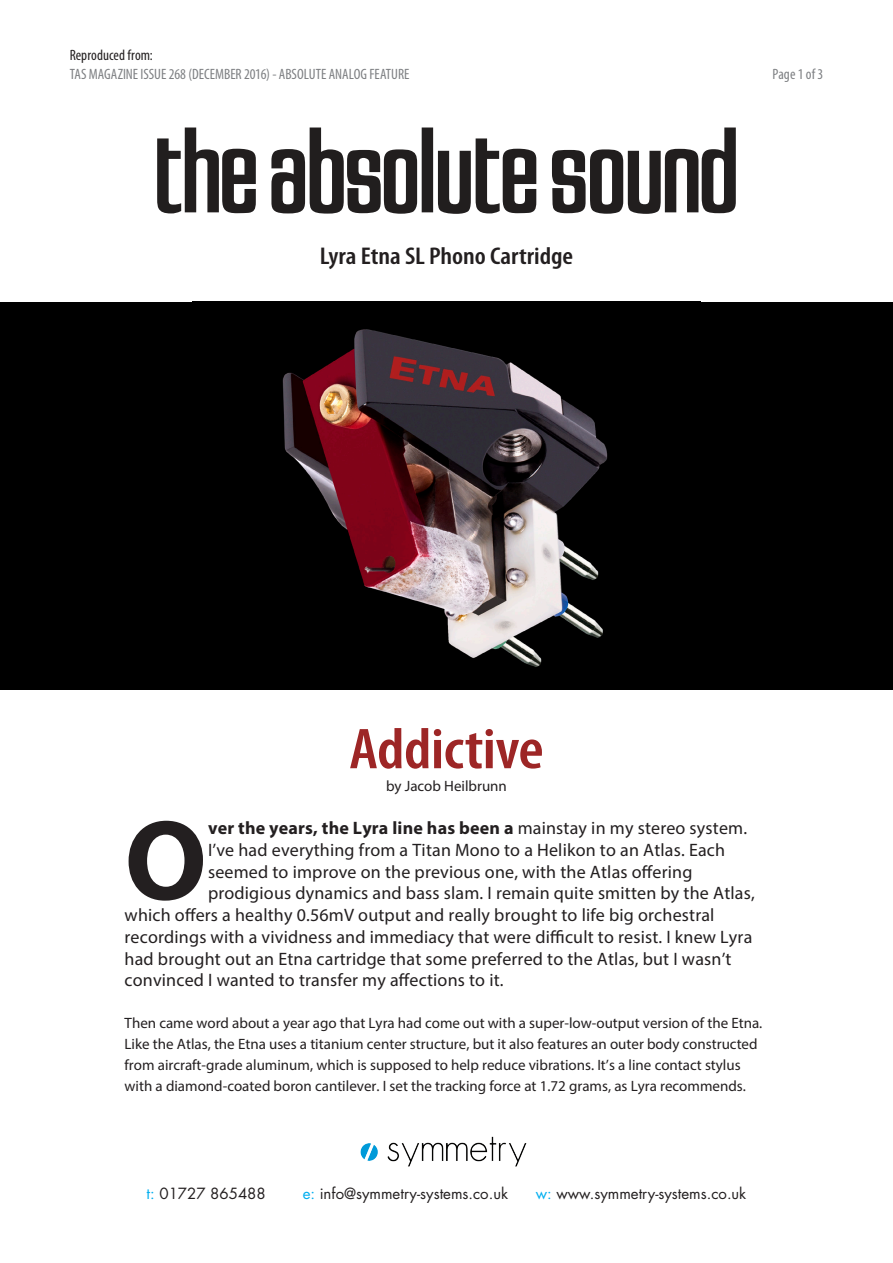
<style>
.page{position:relative;width:893px;height:1263px;background:#fff}
.page>*{position:absolute;margin:0;border:0;box-sizing:border-box;transform-origin:0 0}
.t1{font:700 114.75px "Myriad Pro";color:#231f20}
.t2{font:600 condensed 58.05px "Myriad Pro";letter-spacing:-.01em;color:#9d2626;scale:1.11 1}
.t3{font:600 condensed 24.3px "Myriad Pro";color:#231f20;scale:1.11 1}
.t4{font:18px "Myriad Pro";letter-spacing:.01em;color:#231f20}
.t5{font:700 18px "Myriad Pro";letter-spacing:.01em;color:#231f20}
.t6{font:15px/21px "Myriad Pro";color:#231f20}
.t7{font:15px "Futura";color:#231f20}
.t8{font:condensed 15px "Myriad Pro";color:#7e8083}
.t9{font:condensed 15px "Myriad Pro";letter-spacing:.005em;color:#231f20}
.s1{font-weight:400}
.s2{color:#00aeef}
</style>
<div class="page">
<svg style="left:157px;top:128px;width:579px;height:86px"></svg>
<div style="left:0;top:302px;width:893px;height:388px;background:#000"></div>
<img style="left:282px;top:329px;width:326px;height:338px">
<img style="left:360px;top:1136px;width:167px;height:31px">
<p class="t9" style="left:70px;top:46px;width:85px">Reproduced from:</p>
<p class="t8" style="left:70px;top:65px;width:341px">TAS MAGAZINE ISSUE 268 (DECEMBER 2016) - ABSOLUTE ANALOG FEATURE</p>
<p class="t8" style="left:772px;top:65px;width:52px">Page 1 of 3</p>
<h3 class="t3" style="left:320px;top:241px;width:230px">Lyra Etna SL Phono Cartridge</h3>
<h2 class="t2" style="left:349px;top:713px;width:177px">Addictive</h2>
<p class="t6" style="left:386px;top:775px;width:122px">by Jacob Heilbrunn</p>
<h1 class="t1" style="left:125px;top:786px;width:84px">O</h1>
<p class="t5" style="left:208px;top:816px;width:541px">ver the years, the Lyra line has been a <span class="s1">mainstay in my stereo system.</span></p>
<p class="t4" style="left:208px;top:839px;width:519px">I’ve had everything from a Titan Mono to a Helikon to an Atlas. Each</p>
<p class="t4" style="left:208px;top:860px;width:486px">seemed to improve on the previous one, with the Atlas offering</p>
<p class="t4" style="left:208px;top:882px;width:548px">prodigious dynamics and bass slam. I remain quite smitten by the Atlas,</p>
<p class="t4" style="left:125px;top:904px;width:591px">which offers a healthy 0.56mV output and really brought to life big orchestral</p>
<p class="t4" style="left:125px;top:926px;width:629px">recordings with a vividness and immediacy that were difficult to resist. I knew Lyra</p>
<p class="t4" style="left:125px;top:947px;width:608px">had brought out an Etna cartridge that some preferred to the Atlas, but I wasn’t</p>
<p class="t4" style="left:125px;top:969px;width:381px">convinced I wanted to transfer my affections to it.</p>
<p class="t6" style="left:125px;top:1013px;width:639px">Then came word about a year ago that Lyra had come out with a super-low-output version of the Etna.<br>Like the Atlas, the Etna uses a titanium center structure, but it also features an outer body constructed from aircraft-grade aluminum, which is supposed to help reduce vibrations. It’s a line contact stylus with a diamond-coated boron cantilever. I set the tracking force at 1.72 grams, as Lyra recommends.</p>
<p class="t7" style="left:147px;top:1184px;width:121px"><span class="s2">t:</span> 01727 865488</p>
<p class="t7" style="left:303px;top:1184px;width:207px"><span class="s2">e:</span> info@symmetry-systems.co.uk</p>
<p class="t7" style="left:536px;top:1184px;width:212px"><span class="s2">w:</span> www.symmetry-systems.co.uk</p>
</div>
